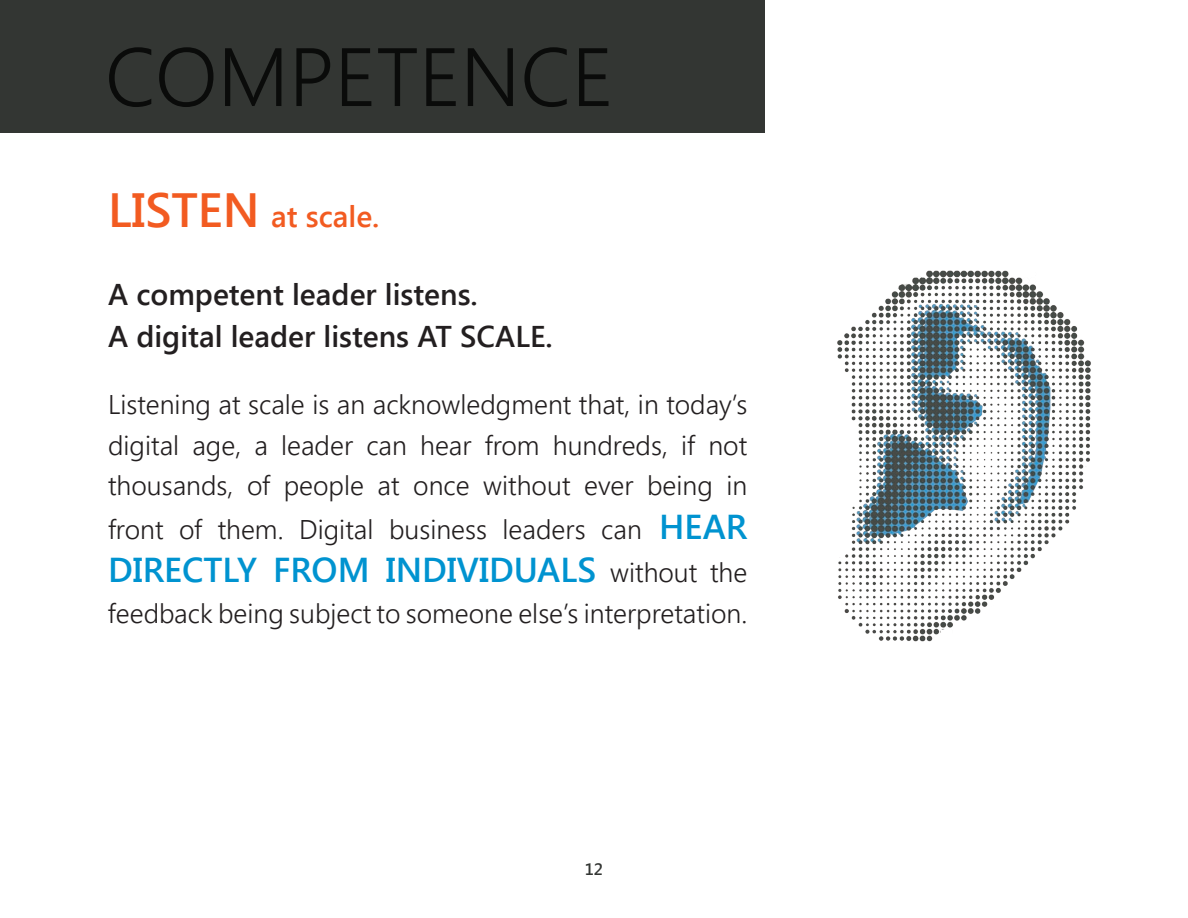
<style>
.page{position:relative;width:1188px;height:918px;background:#fff}
.page>*{position:absolute;margin:0;border:0;box-sizing:border-box;transform-origin:0 0}
.t1{font:600 34.5px "Segoe UI";color:#0093d0}
.t2{font:600 30px/42px "Segoe UI";color:#231f20}
.t3{font:600 30px "Segoe UI";color:#f25b21}
.t4{font:300 27px/40.5px "Segoe UI";color:#231f20;text-align:justify}
.t5{font:600 16.5px "Segoe UI";color:#333633}
.s1{font-size:48px}
.s2{font-weight:600;font-size:34.5px;color:#0093d0}
.s3{font-weight:300;font-size:27px;color:#231f20}
</style>
<div class="page">
<img style="left:837px;top:270px;width:254px;height:372px">
<div style="left:0;top:0;width:765px;height:133px;background:#333633"></div>
<svg style="left:109px;top:47px;width:500px;height:60px"></svg>
<p class="t3" style="left:108px;top:195px;width:273px"><span class="s1">LISTEN</span> at scale.</p>
<p class="t2" style="left:108px;top:272px;width:446px">A competent leader listens.<br>A digital leader listens AT SCALE.</p>
<p class="t4" style="left:108px;top:383px;width:641px">Listening at scale is an acknowledgment that, in today’s digital age, a leader can hear from hundreds, if not thousands, of people at once without ever being in</p>
<p class="t4" style="left:108px;top:508px;width:641px">front of them. Digital business leaders can <span class="s2">HEAR</span></p>
<p class="t1" style="left:108px;top:546px;width:641px">DIRECTLY FROM INDIVIDUALS <span class="s3">without the</span></p>
<p class="t4" style="left:108px;top:592px;width:641px">feedback being subject to someone else’s interpretation.</p>
<p class="t5" style="left:585px;top:858px;width:20px">12</p>
</div>
